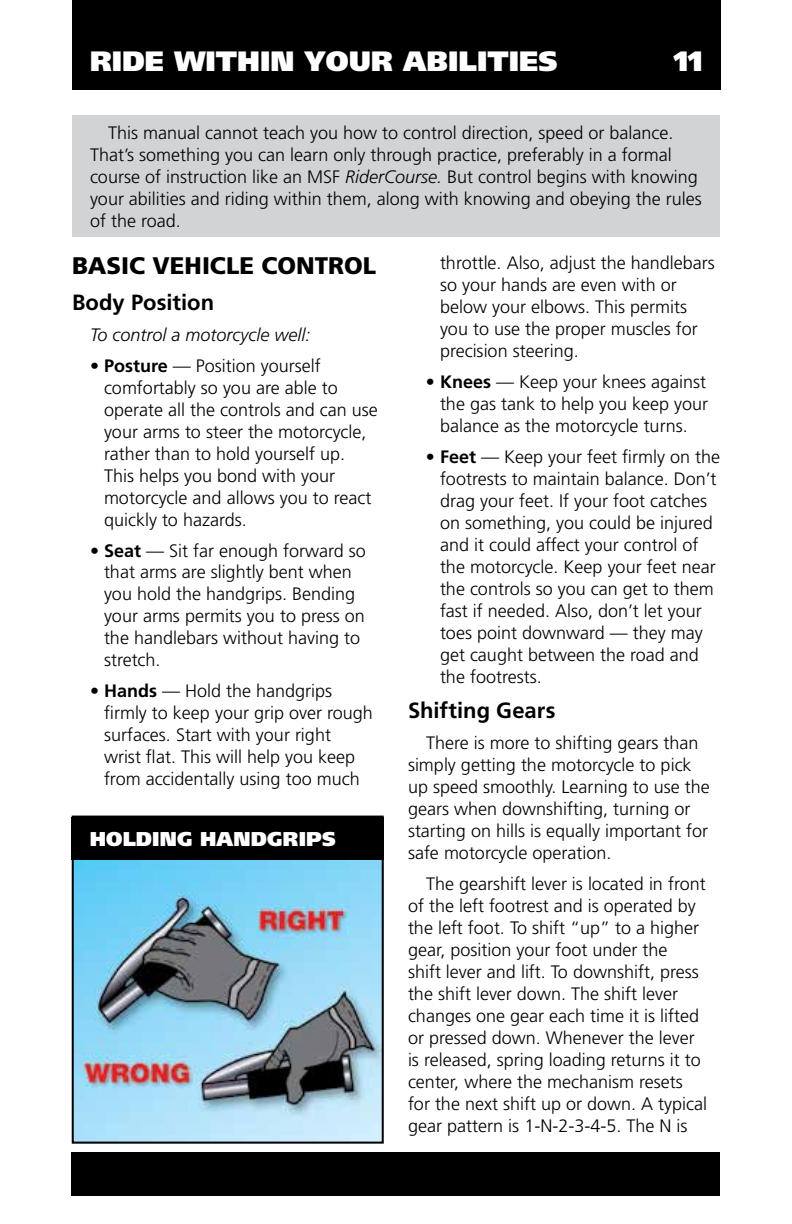
<style>
.page{position:relative;width:792px;height:1224px;background:#fff}
.page>*{position:absolute;margin:0;border:0;box-sizing:border-box;transform-origin:0 0}
.t1{font:900 28px "Frutiger LT Std";color:#fff}
.t2{font:900 24px "Frutiger LT Std";color:#000}
.t3{font:700 22px "Frutiger LT Std";color:#000}
.t4{font:900 20px "Frutiger LT Std";letter-spacing:.01em;color:#fff}
.t5{font:300 18px/22px "Frutiger LT Std";color:#000}
.t6{font:italic 300 18px "Frutiger LT Std";color:#000}
.s1{font-style:italic}
.s2{font-weight:700}
</style>
<div class="page">
<div style="left:71px;top:1152px;width:649px;height:43px;background:#000"></div>
<div style="left:72px;top:0;width:649px;height:89px;background:#000"></div>
<div style="left:72px;top:115px;width:648px;height:122px;background:#d1d3d4"></div>
<img style="left:75px;top:860px;width:306px;height:281px">
<div style="left:72px;top:816px;width:312px;height:328px;border:2px solid #000"></div>
<div style="left:72px;top:817px;width:312px;height:43px;background:#000"></div>
<h1 class="t1" style="left:90px;top:44px;width:469px">RIDE WITHIN YOUR ABILITIES</h1>
<h1 class="t1" style="left:674px;top:44px;width:31px">11</h1>
<p class="t5" style="left:90px;top:122px;width:613px;text-indent:18px">This manual cannot teach you how to control direction, speed or balance.<br>That’s something you can learn only through practice, preferably in a formal course of instruction like an MSF <span class="s1">RiderCourse.</span> But control begins with knowing your abilities and riding within them, along with knowing and obeying the rules of the road.</p>
<h2 class="t2" style="left:72px;top:251px;width:306px">BASIC VEHICLE CONTROL</h2>
<p class="t3" style="left:72px;top:289px;width:144px">Body Position</p>
<p class="t6" style="left:90px;top:324px;width:222px">To control a motorcycle well:</p>
<p class="t5" style="left:104px;top:355px;width:275px;text-indent:-14px"><span class="s2">• Posture</span> — Position yourself comfortably so you are able to operate all the controls and can use your arms to steer the motorcycle, rather than to hold yourself up.<br>This helps you bond with your motorcycle and allows you to react quickly to hazards.</p>
<p class="t5" style="left:104px;top:540px;width:263px;text-indent:-14px"><span class="s2">• Seat</span> — Sit far enough forward so that arms are slightly bent when you hold the handgrips. Bending your arms permits you to press on the handlebars without having to stretch.</p>
<p class="t5" style="left:104px;top:681px;width:270px;text-indent:-14px"><span class="s2">• Hands</span> — Hold the handgrips firmly to keep your grip over rough surfaces. Start with your right<br>wrist flat. This will help you keep from accidentally using too much</p>
<p class="t5" style="left:440px;top:252px;width:276px">throttle. Also, adjust the handlebars so your hands are even with or below your elbows. This permits you to use the proper muscles for precision steering.</p>
<p class="t5" style="left:440px;top:371px;width:270px;text-align:justify;text-indent:-14px"><span class="s2">• Knees</span> — Keep your knees against the gas tank to help you keep your balance as the motorcycle turns.</p>
<p class="t5" style="left:440px;top:446px;width:282px;text-indent:-14px"><span class="s2">• Feet</span> — Keep your feet firmly on the footrests to maintain balance. Don’t drag your feet. If your foot catches on something, you could be injured and it could affect your control of the motorcycle. Keep your feet near the controls so you can get to them fast if needed. Also, don’t let your toes point downward — they may get caught between the road and the footrests.</p>
<p class="t3" style="left:408px;top:698px;width:149px">Shifting Gears</p>
<p class="t5" style="left:408px;top:732px;width:303px;text-indent:18px">There is more to shifting gears than simply getting the motorcycle to pick up speed smoothly. Learning to use the gears when downshifting, turning or starting on hills is equally important for safe motorcycle operation.</p>
<p class="t5" style="left:408px;top:873px;width:301px;text-indent:18px">The gearshift lever is located in front of the left footrest and is operated by the left foot. To shift “up” to a higher gear, position your foot under the<br>shift lever and lift. To downshift, press the shift lever down. The shift lever changes one gear each time it is lifted or pressed down. Whenever the lever is released, spring loading returns it to center, where the mechanism resets for the next shift up or down. A typical gear pattern is 1-N-2-3-4-5. The N is</p>
<p class="t4" style="left:90px;top:827px;width:248px">HOLDING HANDGRIPS</p>
</div>
